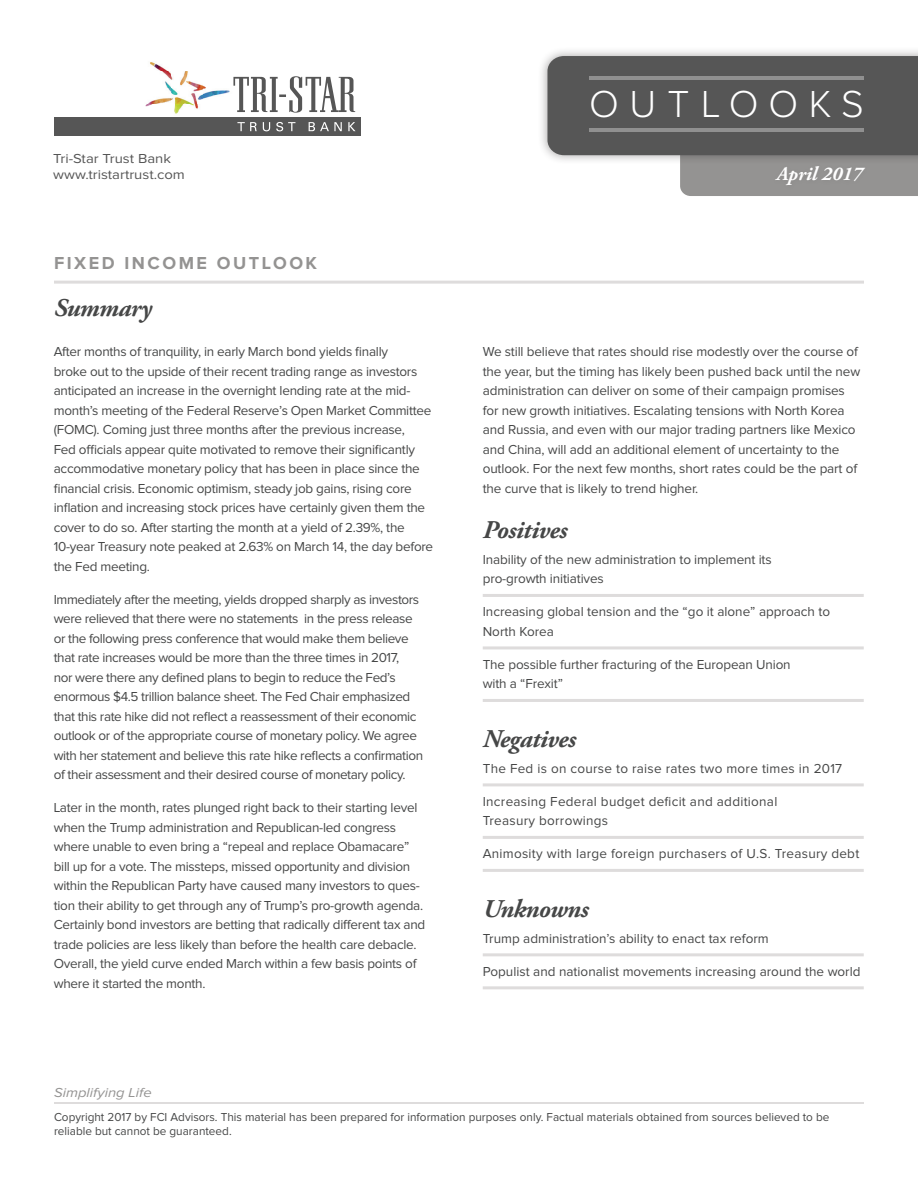
<style>
.page{position:relative;width:918px;height:1188px;background:#fff}
.page>*{position:absolute;margin:0;border:0;box-sizing:border-box;transform-origin:0 0}
.t1{font:300 39px "Proxima Nova";letter-spacing:.27em;color:#fff}
.bullets-square{font:italic 700 25.5px "Adobe Garamond Pro";letter-spacing:-.02em;color:#464747}
.palatino-main{font:italic 700 25.5px "Adobe Garamond Pro";letter-spacing:-.02em;color:#464747}
.t2{font:italic 700 19.5px "Adobe Garamond Pro";color:#fff}
.t3{font:700 18px "Proxima Nova";letter-spacing:.14em;color:#949392}
.palatino-main-2{font:13.5px/19.5px "Proxima Nova";letter-spacing:-.02em;color:#464747}
.bullets-square-2{font:13.5px/19.5px "Proxima Nova";color:#464747}
.bullets-square-3{font:13.5px/19.5px "Proxima Nova";letter-spacing:.02em;color:#464747}
.t4{font:13.5px/16.2px "Proxima Nova";color:#565656;scale:1.1 1}
.t5{font:italic 13.5px "Proxima Nova";color:#949392;scale:1.1 1}
.t6{font:12px/14.4px "Proxima Nova";color:#464747}
</style>
<div class="page">
<div style="left:538px;top:46px;width:380px;height:119px;background:#231f20;opacity:.38"></div>
<svg style="left:547px;top:56px;width:371px;height:140px;background:#727272"></svg>
<hr style="left:589px;top:76px;width:275px;height:4px;background:#909090">
<hr style="left:589px;top:128px;width:275px;height:4px;background:#909090">
<div style="left:771px;top:162px;width:98px;height:29px;background:#939291"></div>
<hr style="left:483px;top:594px;width:381px;height:3px;background:#dedcdc">
<hr style="left:483px;top:646px;width:381px;height:3px;background:#dedcdc">
<hr style="left:483px;top:699px;width:381px;height:3px;background:#dedcdc">
<hr style="left:483px;top:783px;width:381px;height:3px;background:#dedcdc">
<hr style="left:483px;top:836px;width:381px;height:3px;background:#dedcdc">
<hr style="left:483px;top:869px;width:381px;height:3px;background:#dedcdc">
<hr style="left:483px;top:953px;width:381px;height:3px;background:#dedcdc">
<hr style="left:483px;top:986px;width:381px;height:3px;background:#dedcdc">
<hr style="left:54px;top:281px;width:810px;height:3px;background:#dedcdc">
<hr style="left:54px;top:1102px;width:810px;height:2px;background:#dedcdc">
<img style="left:145px;top:62px;width:85px;height:52px">
<svg style="left:233px;top:76px;width:122px;height:37px"></svg>
<div style="left:54px;top:117px;width:307px;height:19px;background:#565656"></div>
<svg style="left:237px;top:122px;width:20px;height:9px"></svg>
<svg style="left:263px;top:122px;width:7px;height:9px"></svg>
<svg style="left:276px;top:122px;width:19px;height:9px"></svg>
<svg style="left:309px;top:122px;width:33px;height:9px"></svg>
<svg style="left:348px;top:122px;width:8px;height:9px"></svg>
<p class="t4" style="left:53px;top:151px;width:121px">Tri-Star Trust Bank www.tristartrust.com</p>
<p class="t3" style="left:54px;top:254px;width:265px">FIXED INCOME OUTLOOK</p>
<p class="bullets-square" style="left:54px;top:293px;width:99px">Summary</p>
<p class="palatino-main-2" style="left:54px;top:343px;width:381px">After months of tranquility, in early March bond yields finally<br>broke out to the upside of their recent trading range as investors anticipated an increase in the overnight lending rate at the mid&shy;month’s meeting of the Federal Reserve’s Open Market Committee (FOMC). Coming just three months after the previous increase,<br>Fed officials appear quite motivated to remove their significantly accommodative monetary policy that has been in place since the financial crisis. Economic optimism, steady job gains, rising core inflation and increasing stock prices have certainly given them the cover to do so. After starting the month at a yield of 2.39%, the 10-year Treasury note peaked at 2.63% on March 14, the day before the Fed meeting.</p>
<p class="palatino-main-2" style="left:54px;top:590px;width:371px">Immediately after the meeting, yields dropped sharply as investors were relieved that there were no statements in the press release or the following press conference that would make them believe that rate increases would be more than the three times in 2017,<br>nor were there any defined plans to begin to reduce the Fed’s enormous $4.5 trillion balance sheet. The Fed Chair emphasized that this rate hike did not reflect a reassessment of their economic outlook or of the appropriate course of monetary policy. We agree with her statement and believe this rate hike reflects a confirmation of their assessment and their desired course of monetary policy.</p>
<p class="palatino-main-2" style="left:54px;top:799px;width:373px">Later in the month, rates plunged right back to their starting level when the Trump administration and Republican-led congress where unable to even bring a “repeal and replace Obamacare” bill up for a vote. The missteps, missed opportunity and division within the Republican Party have caused many investors to ques&shy;tion their ability to get through any of Trump’s pro-growth agenda.<br>Certainly bond investors are betting that radically different tax and trade policies are less likely than before the health care debacle.<br>Overall, the yield curve ended March within a few basis points of where it started the month.</p>
<p class="t5" style="left:54px;top:1086px;width:90px">Simplifying Life</p>
<h1 class="t1" style="left:589px;top:86px;width:276px">OUTLOOKS</h1>
<h3 class="t2" style="left:777px;top:162px;width:87px">April 2017</h3>
<p class="palatino-main-2" style="left:483px;top:343px;width:379px">We still believe that rates should rise modestly over the course of the year, but the timing has likely been pushed back until the new administration can deliver on some of their campaign promises for new growth initiatives. Escalating tensions with North Korea and Russia, and even with our major trading partners like Mexico and China, will add an additional element of uncertainty to the outlook. For the next few months, short rates could be the part of the curve that is likely to trend higher.</p>
<p class="palatino-main" style="left:483px;top:515px;width:86px">Positives</p>
<p class="bullets-square-2" style="left:483px;top:550px;width:290px">Inability of the new administration to implement its pro-growth initiatives</p>
<p class="bullets-square-2" style="left:483px;top:603px;width:349px">Increasing global tension and the “go it alone” approach to<br>North Korea</p>
<p class="bullets-square-2" style="left:483px;top:655px;width:309px">The possible further fracturing of the European Union with a “Frexit”</p>
<p class="bullets-square" style="left:483px;top:724px;width:95px">Negatives</p>
<p class="bullets-square-3" style="left:483px;top:759px;width:361px">The Fed is on course to raise rates two more times in 2017</p>
<p class="bullets-square-3" style="left:483px;top:792px;width:296px">Increasing Federal budget deficit and additional<br>Treasury borrowings</p>
<p class="bullets-square-3" style="left:483px;top:845px;width:378px">Animosity with large foreign purchasers of U.S. Treasury debt</p>
<p class="bullets-square" style="left:483px;top:894px;width:107px">Unknowns</p>
<p class="bullets-square-2" style="left:483px;top:929px;width:288px">Trump administration’s ability to enact tax reform</p>
<p class="bullets-square-2" style="left:483px;top:962px;width:379px">Populist and nationalist movements increasing around the world</p>
<p class="t6" style="left:54px;top:1110px;width:777px">Copyright 2017 by FCI Advisors. This material has been prepared for information purposes only. Factual materials obtained from sources believed to be reliable but cannot be guaranteed.</p>
</div>
